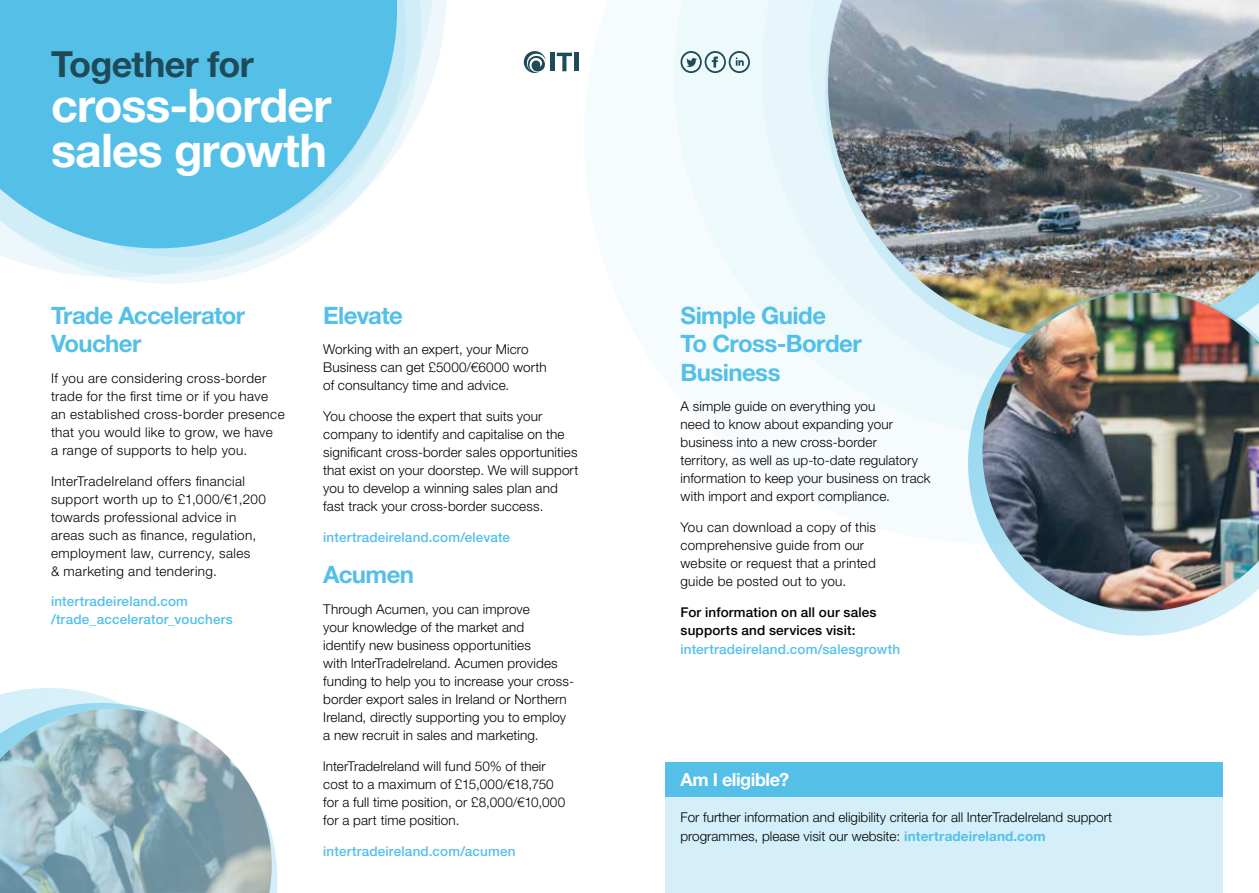
<style>
.page{position:relative;width:1259px;height:893px;background:#fff}
.page>*{position:absolute;margin:0;border:0;box-sizing:border-box;transform-origin:0 0}
.t1{font:700 46.5px/45px "Helvetica Neue LT Std";letter-spacing:-.02em;color:#fff}
.t2{font:700 36px "Helvetica Neue LT Std";letter-spacing:-.02em;color:#1f4b59}
.t3{font:700 24px/28.5px "Helvetica Neue LT Std";letter-spacing:-.025em;color:#54c0e8}
.t4{font:700 18px "Helvetica Neue LT Std";letter-spacing:-.025em;color:#fff}
.t5{font:300 13.5px/18px "Helvetica Neue LT Std";letter-spacing:.01em;color:#000}
.t6{font:300 13.5px/18px "Helvetica Neue LT Std";letter-spacing:.03em;color:#000}
.t7{font:500 13.5px/18px "Helvetica Neue LT Std";letter-spacing:.01em;color:#54c0e8}
.t8{font:500 13.5px/18px "Helvetica Neue LT Std";letter-spacing:.01em;color:#000}
.s1{font-weight:700;color:#54c0e8}
</style>
<div class="page">
<svg style="left:0;top:688px;width:117px;height:14px;fill:#d8f0f9"></svg>
<div style="left:674px;top:0;width:293px;height:431px;background:#eef9fc"></div>
<div style="left:803px;top:0;width:21px;height:339px;background:#e6f6fb"></div>
<div style="left:665px;top:763px;width:557px;height:130px;background:#d4eff9"></div>
<div style="left:665px;top:763px;width:557px;height:34px;background:#54c0e8"></div>
<svg style="left:824px;top:0;width:143px;height:361px;fill:#eef9fc"></svg>
<svg style="left:27px;top:0;width:419px;height:283px"></svg>
<svg style="left:0;top:0;width:413px;height:264px"></svg>
<svg style="left:0;top:0;width:398px;height:249px;fill:#54c0e8"></svg>
<img style="left:828px;top:0;width:431px;height:341px">
<svg style="left:967px;top:290px;width:292px;height:346px"></svg>
<img style="left:982px;top:293px;width:277px;height:319px">
<svg style="left:680px;top:51px;width:70px;height:22px"></svg>
<svg style="left:523px;top:51px;width:23px;height:22px"></svg>
<div style="left:550px;top:53px;width:5px;height:18px;background:#1f4b59"></div>
<svg style="left:557px;top:53px;width:15px;height:18px"></svg>
<hr style="left:574px;top:53px;width:4px;height:18px;background:#1f4b59">
<svg style="left:0;top:702px;width:278px;height:191px"></svg>
<img style="left:0;top:709px;width:272px;height:184px">
<h2 class="t2" style="left:51px;top:42px;width:204px">Together for</h2>
<h1 class="t1" style="left:51px;top:82px;width:282px">cross-border sales growth</h1>
<h3 class="t3" style="left:51px;top:300px;width:196px">Trade Accelerator<br>Voucher</h3>
<p class="t6" style="left:51px;top:369px;width:235px">If you are considering cross-border trade for the first time or if you have an established cross-border presence that you would like to grow, we have<br>a range of supports to help you.</p>
<p class="t6" style="left:51px;top:472px;width:216px">InterTradeIreland offers financial support worth up to £1,000/€1,200 towards professional advice in areas such as finance, regulation, employment law, currency, sales<br>&amp; marketing and tendering.</p>
<p class="t7" style="left:51px;top:592px;width:183px">intertradeireland.com /trade_accelerator_vouchers</p>
<h3 class="t3" style="left:323px;top:300px;width:81px">Elevate</h3>
<p class="t5" style="left:323px;top:340px;width:225px">Working with an expert, your Micro<br>Business can get £5000/€6000 worth of consultancy time and advice.</p>
<p class="t5" style="left:323px;top:407px;width:257px">You choose the expert that suits your company to identify and capitalise on the significant cross-border sales opportunities that exist on your doorstep. We will support you to develop a winning sales plan and fast track your cross-border success.</p>
<p class="t7" style="left:323px;top:528px;width:188px">intertradeireland.com/elevate</p>
<h3 class="t3" style="left:323px;top:560px;width:92px">Acumen</h3>
<p class="t5" style="left:323px;top:600px;width:252px">Through Acumen, you can improve<br>your knowledge of the market and<br>identify new business opportunities<br>with lnterTradelreland. Acumen provides funding to help you to increase your cross&shy;border export sales in Ireland or Northern Ireland, directly supporting you to employ a new recruit in sales and marketing.</p>
<p class="t5" style="left:323px;top:757px;width:243px">lnterTradelreland will fund 50% of their cost to a maximum of £15,000/€18,750 for a full time position, or £8,000/€10,000 for a part time position.</p>
<p class="t7" style="left:323px;top:842px;width:194px">intertradeireland.com/acumen</p>
<h3 class="t3" style="left:680px;top:300px;width:183px">Simple Guide<br>To Cross-Border<br>Business</h3>
<p class="t5" style="left:680px;top:397px;width:252px">A simple guide on everything you<br>need to know about expanding your business into a new cross-border<br>territory, as well as up-to-date regulatory information to keep your business on track with import and export compliance.</p>
<p class="t5" style="left:680px;top:518px;width:197px">You can download a copy of this comprehensive guide from our website or request that a printed guide be posted out to you.</p>
<p class="t8" style="left:680px;top:603px;width:198px">For information on all our sales supports and services visit:</p>
<p class="t7" style="left:680px;top:640px;width:221px">intertradeireland.com/salesgrowth</p>
<h3 class="t4" style="left:680px;top:769px;width:110px">Am I eligible?</h3>
<p class="t5" style="left:680px;top:807px;width:433px;line-height:19.5px">For further information and eligibility criteria for all InterTradeIreland support programmes, please visit our website: <span class="s1">intertradeireland.com</span></p>
</div>
